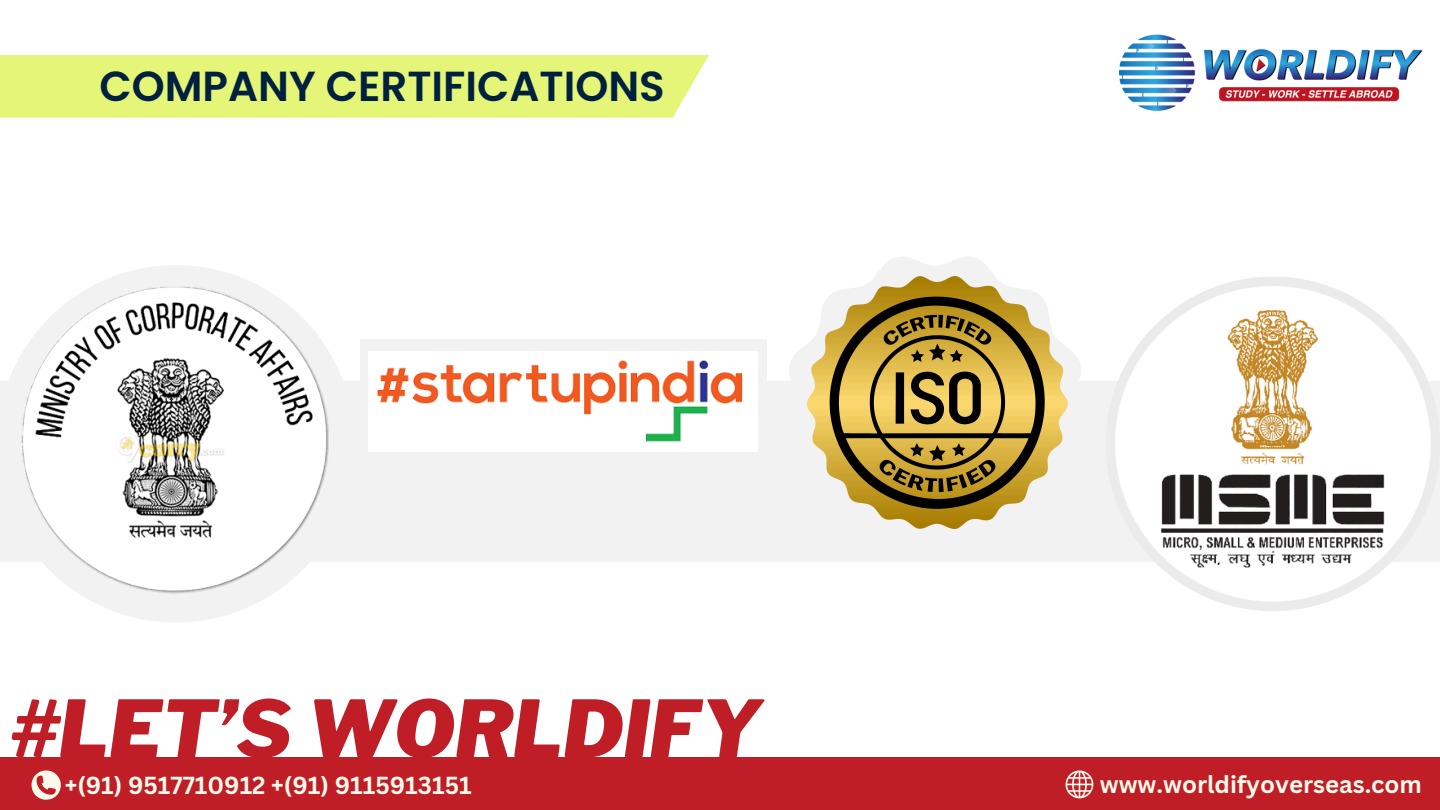
<style>
.page{position:relative;width:1440px;height:810px;background:#fff}
.page>*{position:absolute;margin:0;border:0;box-sizing:border-box;transform-origin:0 0}
.t1{font:italic 900 78.3px "Libre Franklin";color:#bf1e26}
.t2{font:600 42px "Poppins";color:#002040}
.t3{font:700 24px "Canva Sans";color:#fffaeb}
</style>
<div class="page">
<div style="left:360px;top:340px;width:406px;height:152px;background:#f2f2f2"></div>
<svg style="left:789px;top:257px;width:292px;height:124px"></svg>
<div style="left:0;top:381px;width:1440px;height:181px;background:#f2f2f2"></div>
<img style="left:1119px;top:34px;width:303px;height:77px">
<div style="left:0;top:757px;width:1440px;height:53px;background:#bf1e26"></div>
<svg style="left:1065px;top:770px;width:28px;height:28px"></svg>
<svg style="left:32px;top:770px;width:29px;height:30px"></svg>
<img style="left:1106px;top:276px;width:334px;height:335px;border-radius:50%">
<img style="left:369px;top:351px;width:389px;height:101px">
<svg style="left:9px;top:265px;width:334px;height:357px"></svg>
<img style="left:13px;top:282px;width:324px;height:324px;border-radius:50%">
<img style="left:807px;top:276px;width:260px;height:252px">
<div style="left:0;top:55px;width:709px;height:63px;background:#e4f577"></div>
<p class="t2" style="left:100px;top:57px;width:567px">COMPANY CERTIFICATIONS</p>
<p class="t1" style="left:12px;top:682px;width:751px">#LET’S WORLDIFY</p>
<p class="t3" style="left:65px;top:768px;width:408px">+(91) 9517710912 +(91) 9115913151</p>
<h1 class="t3" style="left:1100px;top:767px;width:324px">www.worldifyoverseas.com</h1>
</div>
